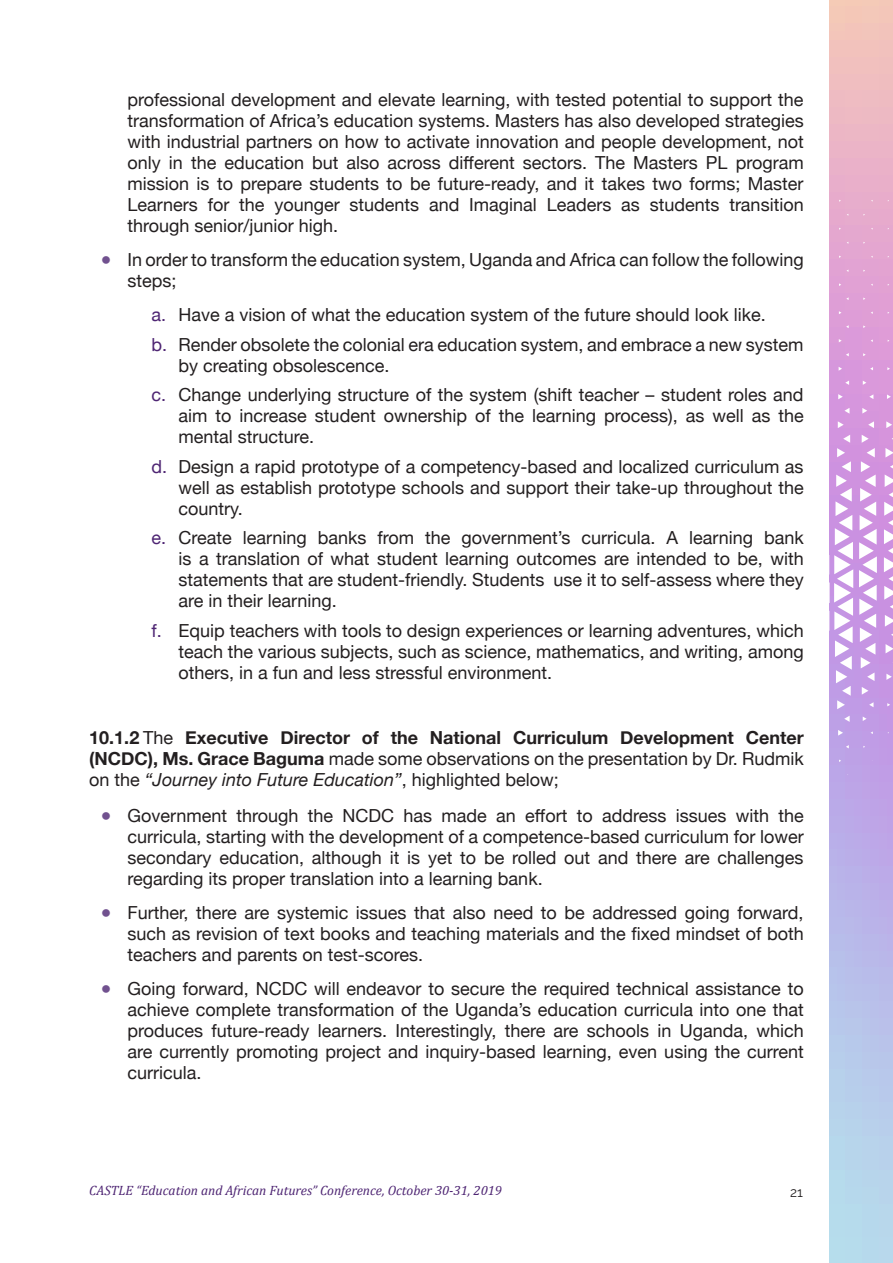
<style>
.page{position:relative;width:893px;height:1263px;background:#fff}
.page>*{position:absolute;margin:0;border:0;box-sizing:border-box;transform-origin:0 0}
.t1{font:18px/21px "Helvetica Neue";color:#231f20;text-align:justify}
.t2{font:700 18px/21px "Helvetica Neue";color:#231f20;text-align:justify}
.t3{font:italic 13.5px "Cambria";color:#4e2573}
.t4{font:13.5px "Raleway";color:#231f20}
.s1{font-weight:700;color:#71518f}
.s2{color:#4e2573}
.s3{font-weight:400}
.s4{font-weight:400;font-style:italic}
</style>
<div class="page">
<svg style="left:830px;top:0;width:63px;height:1263px;background:#ccb3dd"></svg>
<svg style="left:885px;top:615px;width:8px;height:12px"></svg>
<svg style="left:885px;top:644px;width:8px;height:9px"></svg>
<svg style="left:886px;top:674px;width:6px;height:6px"></svg>
<svg style="left:862px;top:687px;width:6px;height:8px"></svg>
<svg style="left:869px;top:702px;width:4px;height:5px"></svg>
<svg style="left:863px;top:716px;width:4px;height:5px"></svg>
<svg style="left:884px;top:474px;width:9px;height:135px"></svg>
<svg style="left:844px;top:716px;width:6px;height:6px"></svg>
<svg style="left:885px;top:448px;width:8px;height:9px"></svg>
<svg style="left:838px;top:730px;width:5px;height:6px"></svg>
<svg style="left:886px;top:421px;width:6px;height:7px"></svg>
<svg style="left:887px;top:394px;width:4px;height:5px"></svg>
<svg style="left:868px;top:421px;width:6px;height:7px"></svg>
<svg style="left:859px;top:435px;width:18px;height:246px"></svg>
<svg style="left:869px;top:394px;width:4px;height:5px"></svg>
<svg style="left:862px;top:408px;width:5px;height:6px"></svg>
<svg style="left:863px;top:381px;width:3px;height:4px"></svg>
<svg style="left:844px;top:408px;width:5px;height:6px"></svg>
<svg style="left:838px;top:421px;width:6px;height:7px"></svg>
<svg style="left:829px;top:435px;width:24px;height:275px"></svg>
<svg style="left:845px;top:380px;width:4px;height:5px"></svg>
<svg style="left:838px;top:394px;width:5px;height:5px"></svg>
<svg style="left:839px;top:367px;width:3px;height:4px"></svg>
<p class="t1" style="left:128px;top:91px;width:678px">professional development and elevate learning, with tested potential to support the transformation of Africa’s education systems. Masters has also developed strategies with industrial partners on how to activate innovation and people development, not only in the education but also across different sectors. The Masters PL program mission is to prepare students to be future-ready, and it takes two forms; Master Learners for the younger students and Imaginal Leaders as students transition through senior/junior high.</p>
<p class="t1" style="left:128px;top:250px;width:678px;text-indent:-27px"><span class="s1">●</span> In order to transform the education system, Uganda and Africa can follow the following steps;</p>
<p class="t1" style="left:152px;top:301px;width:654px;line-height:29.5px"><span class="s2">a.</span> Have a vision of what the education system of the future should look like.<br><span class="s2">b.</span> Render obsolete the colonial era education system, and embrace a new system</p>
<p class="t1" style="left:152px;top:351px;width:653px;line-height:29.5px;text-indent:27px">by creating obsolescence.<br><span class="s2">c.</span> Change underlying structure of the system (shift teacher – student roles and</p>
<p class="t1" style="left:179px;top:406px;width:627px">aim to increase student ownership of the learning process), as well as the mental structure.</p>
<p class="t1" style="left:179px;top:457px;width:627px;text-indent:-27px"><span class="s2">d.</span> Design a rapid prototype of a competency-based and localized curriculum as well as establish prototype schools and support their take-up throughout the country.</p>
<p class="t1" style="left:179px;top:528px;width:627px;text-indent:-27px"><span class="s2">e.</span> Create learning banks from the government’s curricula. A learning bank is a translation of what student learning outcomes are intended to be, with statements that are student-friendly. Students use it to self-assess where they are in their learning.</p>
<p class="t1" style="left:179px;top:621px;width:627px;text-indent:-27px"><span class="s2">f.</span> Equip teachers with tools to design experiences or learning adventures, which teach the various subjects, such as science, mathematics, and writing, among others, in a fun and less stressful environment.</p>
<p class="t2" style="left:89px;top:728px;width:716px">10.1.2 <span class="s3">The</span> Executive Director of the National Curriculum Development Center (NCDC), Ms. Grace Baguma <span class="s3">made some observations on the presentation by Dr. Rudmik on the</span> <span class="s4">“Journey into Future Education”</span><span class="s3">, highlighted below;</span></p>
<p class="t1" style="left:128px;top:806px;width:678px;text-indent:-27px"><span class="s1">●</span> Government through the NCDC has made an effort to address issues with the curricula, starting with the development of a competence-based curriculum for lower secondary education, although it is yet to be rolled out and there are challenges regarding its proper translation into a learning bank.</p>
<p class="t1" style="left:128px;top:903px;width:678px;text-indent:-27px"><span class="s1">●</span> Further, there are systemic issues that also need to be addressed going forward, such as revision of text books and teaching materials and the fixed mindset of both teachers and parents on test-scores.</p>
<p class="t1" style="left:128px;top:979px;width:678px;text-indent:-27px"><span class="s1">●</span> Going forward, NCDC will endeavor to secure the required technical assistance to achieve complete transformation of the Uganda’s education curricula into one that produces future-ready learners. Interestingly, there are schools in Uganda, which are currently promoting project and inquiry-based learning, even using the current curricula.</p>
<p class="t3" style="left:89px;top:1181px;width:414px">CASTLE “Education and African Futures” Conference, October 30-31, 2019</p>
<p class="t4" style="left:790px;top:1184px;width:14px">21</p>
</div>
